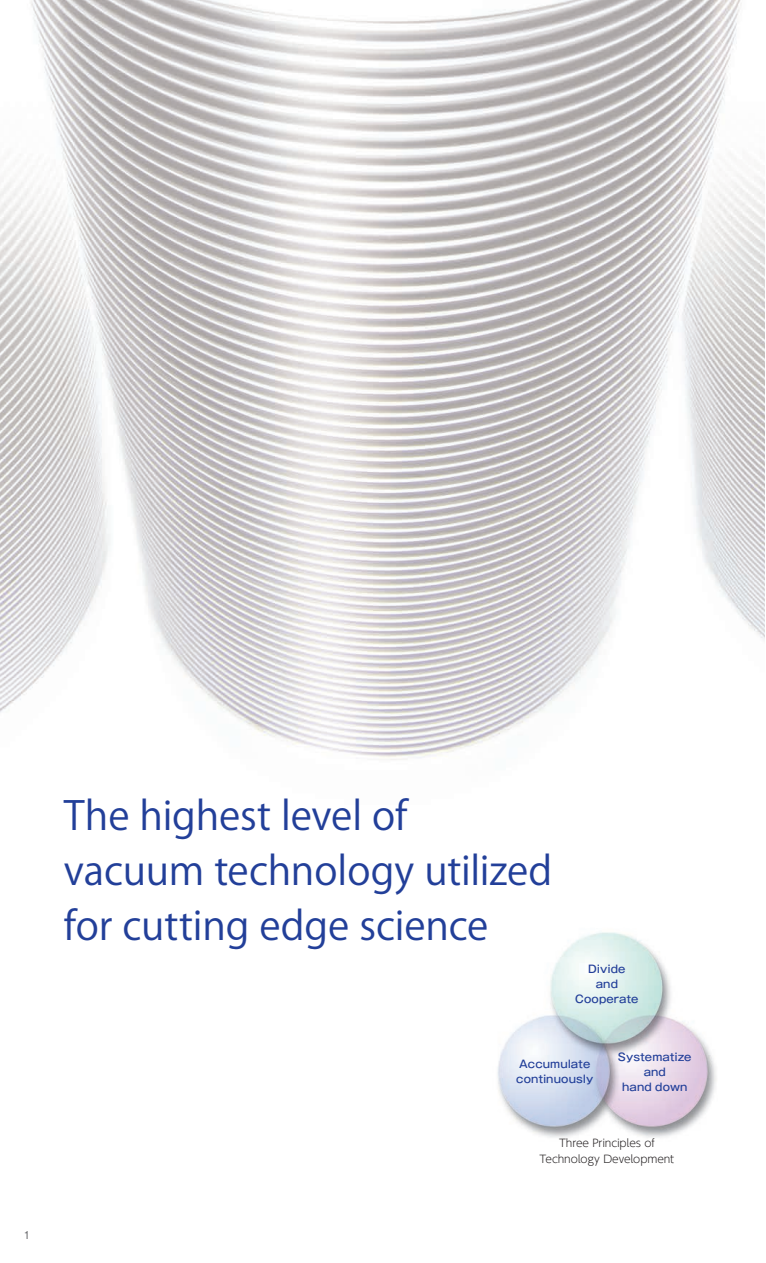
<style>
.page{position:relative;width:766px;height:1263px;background:#fff}
.page>*{position:absolute;margin:0;border:0;box-sizing:border-box;transform-origin:0 0}
.t1{font:39.3px "Koz Go Pr 6 N";letter-spacing:-.005em;color:#223f99}
.t2{font:500 10.65px "Gothic MB101 Pro";letter-spacing:.01em;color:#223f99}
.t3{font:300 10.65px "UD Shin Go Pro";letter-spacing:-.01em;color:#231f20}
.t4{font:10.05px "Gothic MB101 Pro";color:#6c6d70}
</style>
<div class="page">
<img style="left:0;top:0;width:764px;height:760px">
<img style="left:497px;top:932px;width:220px;height:206px">
<p class="t4" style="left:23px;top:1227px;width:8px">1</p>
<p class="t1" style="left:64px;top:793px;width:345px">The highest level of</p>
<p class="t1" style="left:64px;top:848px;width:490px">vacuum technology utilized</p>
<p class="t1" style="left:64px;top:904px;width:426px">for cutting edge science</p>
<p class="t2" style="left:588px;top:960px;width:39px">Divide</p>
<p class="t2" style="left:595px;top:975px;width:24px">and</p>
<p class="t2" style="left:575px;top:990px;width:65px">Cooperate</p>
<p class="t2" style="left:519px;top:1055px;width:72px">Accumulate</p>
<p class="t2" style="left:516px;top:1070px;width:79px">continuously</p>
<p class="t2" style="left:617px;top:1048px;width:75px">Systematize</p>
<p class="t2" style="left:643px;top:1063px;width:24px">and</p>
<p class="t2" style="left:622px;top:1078px;width:67px">hand down</p>
<p class="t3" style="left:559px;top:1134px;width:97px">Three Principles of</p>
<p class="t3" style="left:539px;top:1150px;width:136px">Technology Development</p>
</div>
